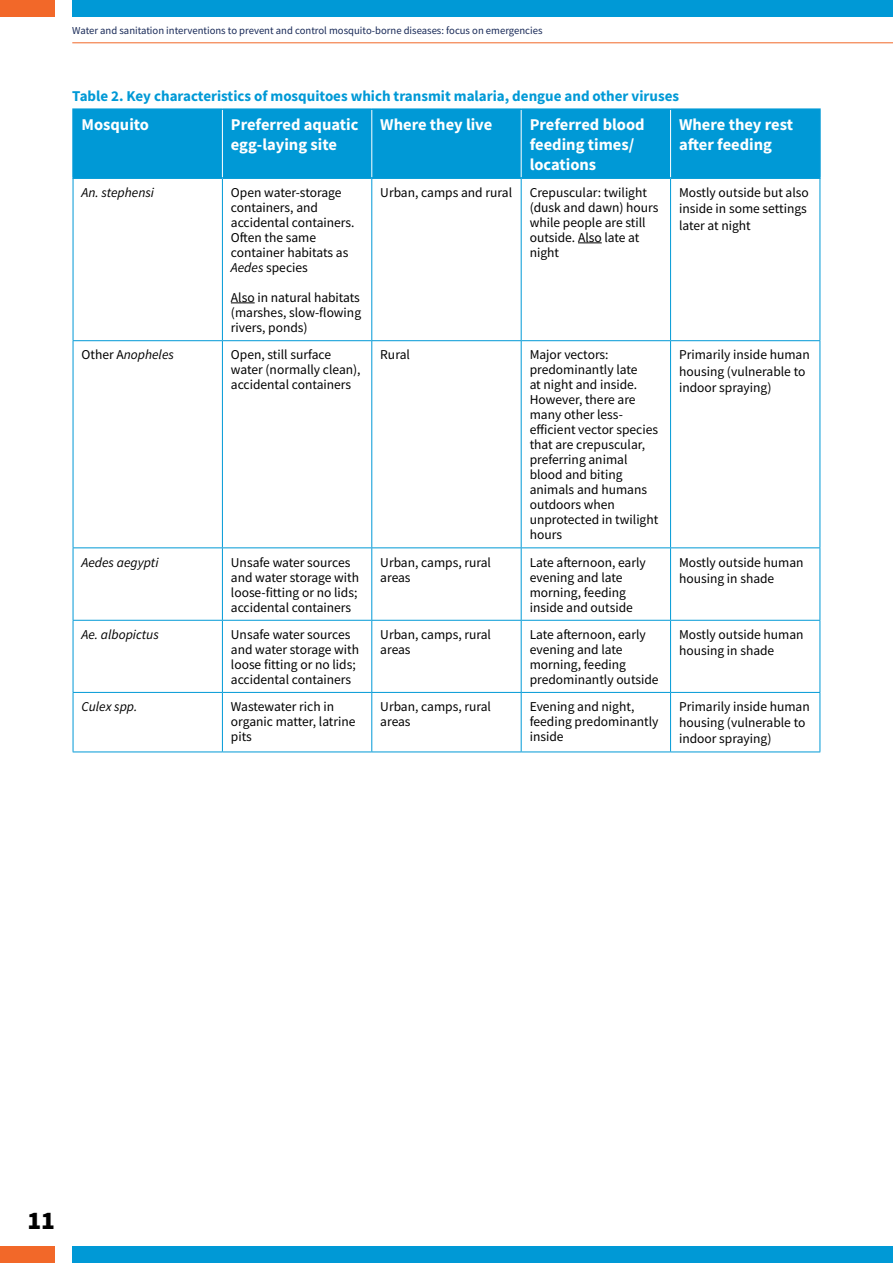
<style>
.page{position:relative;width:893px;height:1263px;background:#fff}
.page>*{position:absolute;margin:0;border:0;box-sizing:border-box;transform-origin:0 0}
.t1{font:900 25.5px "Source Sans Pro";color:#000}
.t2{font:700 16.5px/19.8px "Source Sans Pro";color:#fff}
.Bodycopy_-_Paragraph{font:700 15px "Source Sans Pro";color:#0099d6}
.t3{font:13.5px/15px "Source Sans Pro";color:#000}
.t4{font:italic 13.5px "Source Sans Pro";color:#000}
.t5{font:10.65px "Source Sans Pro";color:#182957}
.s1{font-style:italic}
.s2{font-style:normal}
</style>
<div class="page">
<div style="left:40px;top:0;width:14px;height:17px;background:#f26829"></div>
<div style="left:40px;top:1246px;width:14px;height:17px;background:#f26829"></div>
<div style="left:0;top:0;width:40px;height:17px;background:#f26829"></div>
<div style="left:0;top:1246px;width:40px;height:17px;background:#f26829"></div>
<div style="left:72px;top:0;width:821px;height:17px;background:#0099d6"></div>
<div style="left:72px;top:1246px;width:821px;height:17px;background:#0099d6"></div>
<hr style="left:72px;top:42px;width:821px;height:1px;background:#f26829">
<div style="left:74px;top:110px;width:745px;height:67px;background:#0099d6"></div>
<hr style="left:820px;top:179px;width:1px;height:161px;background:#0099d6">
<hr style="left:820px;top:341px;width:1px;height:206px;background:#0099d6">
<hr style="left:820px;top:548px;width:1px;height:72px;background:#0099d6">
<hr style="left:820px;top:621px;width:1px;height:71px;background:#0099d6">
<hr style="left:820px;top:693px;width:1px;height:58px;background:#0099d6">
<hr style="left:73px;top:179px;width:1px;height:161px;background:#0099d6">
<hr style="left:73px;top:341px;width:1px;height:206px;background:#0099d6">
<hr style="left:73px;top:548px;width:1px;height:72px;background:#0099d6">
<hr style="left:73px;top:621px;width:1px;height:71px;background:#0099d6">
<hr style="left:73px;top:693px;width:1px;height:58px;background:#0099d6">
<hr style="left:222px;top:110px;width:1px;height:67px;background:#fff">
<hr style="left:371px;top:110px;width:1px;height:67px;background:#fff">
<hr style="left:521px;top:110px;width:1px;height:67px;background:#fff">
<hr style="left:670px;top:110px;width:1px;height:67px;background:#fff">
<hr style="left:222px;top:179px;width:1px;height:161px;background:#0099d6">
<hr style="left:372px;top:179px;width:1px;height:161px;background:#0099d6">
<hr style="left:521px;top:179px;width:1px;height:161px;background:#0099d6">
<hr style="left:670px;top:179px;width:1px;height:161px;background:#0099d6">
<hr style="left:222px;top:341px;width:1px;height:206px;background:#0099d6">
<hr style="left:372px;top:341px;width:1px;height:206px;background:#0099d6">
<hr style="left:521px;top:341px;width:1px;height:206px;background:#0099d6">
<hr style="left:670px;top:341px;width:1px;height:206px;background:#0099d6">
<hr style="left:222px;top:548px;width:1px;height:72px;background:#0099d6">
<hr style="left:372px;top:548px;width:1px;height:72px;background:#0099d6">
<hr style="left:521px;top:548px;width:1px;height:72px;background:#0099d6">
<hr style="left:670px;top:548px;width:1px;height:72px;background:#0099d6">
<hr style="left:222px;top:621px;width:1px;height:71px;background:#0099d6">
<hr style="left:372px;top:621px;width:1px;height:71px;background:#0099d6">
<hr style="left:521px;top:621px;width:1px;height:71px;background:#0099d6">
<hr style="left:670px;top:621px;width:1px;height:71px;background:#0099d6">
<hr style="left:222px;top:693px;width:1px;height:58px;background:#0099d6">
<hr style="left:372px;top:693px;width:1px;height:58px;background:#0099d6">
<hr style="left:521px;top:693px;width:1px;height:58px;background:#0099d6">
<hr style="left:670px;top:693px;width:1px;height:58px;background:#0099d6">
<hr style="left:72px;top:108px;width:150px;height:2px;background:#0099d6">
<hr style="left:72px;top:110px;width:2px;height:67px;background:#0099d6">
<hr style="left:222px;top:108px;width:150px;height:2px;background:#0099d6">
<hr style="left:372px;top:108px;width:149px;height:2px;background:#0099d6">
<hr style="left:521px;top:108px;width:150px;height:2px;background:#0099d6">
<hr style="left:671px;top:108px;width:150px;height:2px;background:#0099d6">
<hr style="left:819px;top:110px;width:2px;height:67px;background:#0099d6">
<hr style="left:72px;top:177px;width:150px;height:2px;background:#0099d6">
<hr style="left:222px;top:177px;width:150px;height:2px;background:#0099d6">
<hr style="left:372px;top:177px;width:149px;height:2px;background:#0099d6">
<hr style="left:521px;top:177px;width:150px;height:2px;background:#0099d6">
<hr style="left:671px;top:177px;width:150px;height:2px;background:#0099d6">
<hr style="left:73px;top:340px;width:149px;height:1px;background:#0099d6">
<hr style="left:222px;top:340px;width:150px;height:1px;background:#0099d6">
<hr style="left:671px;top:340px;width:149px;height:1px;background:#0099d6">
<hr style="left:372px;top:340px;width:149px;height:1px;background:#0099d6">
<hr style="left:521px;top:340px;width:150px;height:1px;background:#0099d6">
<hr style="left:73px;top:547px;width:149px;height:1px;background:#0099d6">
<hr style="left:222px;top:547px;width:150px;height:1px;background:#0099d6">
<hr style="left:671px;top:547px;width:149px;height:1px;background:#0099d6">
<hr style="left:372px;top:547px;width:149px;height:1px;background:#0099d6">
<hr style="left:521px;top:547px;width:150px;height:1px;background:#0099d6">
<hr style="left:73px;top:620px;width:149px;height:1px;background:#0099d6">
<hr style="left:222px;top:620px;width:150px;height:1px;background:#0099d6">
<hr style="left:671px;top:620px;width:149px;height:1px;background:#0099d6">
<hr style="left:372px;top:620px;width:149px;height:1px;background:#0099d6">
<hr style="left:521px;top:620px;width:150px;height:1px;background:#0099d6">
<hr style="left:73px;top:692px;width:149px;height:1px;background:#0099d6">
<hr style="left:222px;top:692px;width:150px;height:1px;background:#0099d6">
<hr style="left:671px;top:692px;width:149px;height:1px;background:#0099d6">
<hr style="left:372px;top:692px;width:149px;height:1px;background:#0099d6">
<hr style="left:521px;top:692px;width:150px;height:1px;background:#0099d6">
<hr style="left:73px;top:751px;width:149px;height:1px;background:#0099d6">
<hr style="left:222px;top:751px;width:150px;height:1px;background:#0099d6">
<hr style="left:372px;top:751px;width:149px;height:1px;background:#0099d6">
<hr style="left:521px;top:751px;width:150px;height:1px;background:#0099d6">
<hr style="left:671px;top:751px;width:149px;height:1px;background:#0099d6">
<svg style="left:231px;top:302px;width:24px;height:1px"></svg>
<svg style="left:578px;top:242px;width:24px;height:1px"></svg>
<p class="t5" style="left:72px;top:23px;width:472px">Water and sanitation interventions to prevent and control mosquito-borne diseases: focus on emergencies</p>
<p class="Bodycopy_-_Paragraph" style="left:72px;top:85px;width:608px">Table 2. Key characteristics of mosquitoes which transmit malaria, dengue and other viruses</p>
<p class="t2" style="left:82px;top:114px;width:69px">Mosquito</p>
<p class="t2" style="left:231px;top:114px;width:129px">Preferred aquatic egg-laying site</p>
<p class="t2" style="left:380px;top:114px;width:114px">Where they live</p>
<p class="t2" style="left:530px;top:114px;width:116px">Preferred blood feeding times/ locations</p>
<p class="t2" style="left:679px;top:114px;width:115px">Where they rest after feeding</p>
<p class="t4" style="left:82px;top:184px;width:74px">An. stephensi</p>
<p class="t3" style="left:231px;top:185px;width:125px">Open water-storage containers, and accidental containers.<br>Often the same container habitats as<br><span class="s1">Aedes</span> species</p>
<p class="t3" style="left:231px;top:290px;width:132px;text-align:justify">Also in natural habitats (marshes, slow-flowing rivers, ponds)</p>
<p class="t3" style="left:380px;top:185px;width:133px">Urban, camps and rural</p>
<p class="t3" style="left:530px;top:185px;width:130px">Crepuscular: twilight (dusk and dawn) hours while people are still outside. Also late at night</p>
<p class="t3" style="left:679px;top:185px;width:131px;line-height:16.2px">Mostly outside but also inside in some settings later at night</p>
<p class="t4" style="left:82px;top:346px;width:94px"><span class="s2">Other A</span>nopheles</p>
<p class="t3" style="left:231px;top:347px;width:131px">Open, still surface water (normally clean), accidental containers</p>
<p class="t3" style="left:380px;top:347px;width:31px">Rural</p>
<p class="t3" style="left:530px;top:347px;width:130px">Major vectors: predominantly late<br>at night and inside.<br>However, there are many other less&shy;efficient vector species that are crepuscular, preferring animal blood and biting animals and humans outdoors when unprotected in twilight hours</p>
<p class="t3" style="left:679px;top:347px;width:132px;line-height:16.2px">Primarily inside human housing (vulnerable to indoor spraying)</p>
<p class="t4" style="left:82px;top:553px;width:78px">Aedes aegypti</p>
<p class="t3" style="left:231px;top:554px;width:130px">Unsafe water sources and water storage with loose-fitting or no lids; accidental containers</p>
<p class="t3" style="left:380px;top:554px;width:112px">Urban, camps, rural areas</p>
<p class="t3" style="left:530px;top:554px;width:118px">Late afternoon, early evening and late morning, feeding inside and outside</p>
<p class="t3" style="left:679px;top:554px;width:126px;line-height:16.2px">Mostly outside human housing in shade</p>
<p class="t4" style="left:82px;top:626px;width:79px">Ae. albopictus</p>
<p class="t3" style="left:231px;top:627px;width:130px">Unsafe water sources and water storage with loose fitting or no lids; accidental containers</p>
<p class="t3" style="left:380px;top:627px;width:112px">Urban, camps, rural areas</p>
<p class="t3" style="left:530px;top:627px;width:130px">Late afternoon, early evening and late morning, feeding predominantly outside</p>
<p class="t3" style="left:679px;top:626px;width:126px;line-height:16.2px">Mostly outside human housing in shade</p>
<p class="t4" style="left:82px;top:698px;width:57px">Culex spp.</p>
<p class="t3" style="left:231px;top:699px;width:126px">Wastewater rich in organic matter, latrine pits</p>
<p class="t3" style="left:380px;top:699px;width:112px">Urban, camps, rural areas</p>
<p class="t3" style="left:530px;top:699px;width:130px">Evening and night, feeding predominantly inside</p>
<p class="t3" style="left:679px;top:698px;width:132px;line-height:16.2px">Primarily inside human housing (vulnerable to indoor spraying)</p>
<h1 class="t1" style="left:28px;top:1203px;width:29px">11</h1>
</div>
